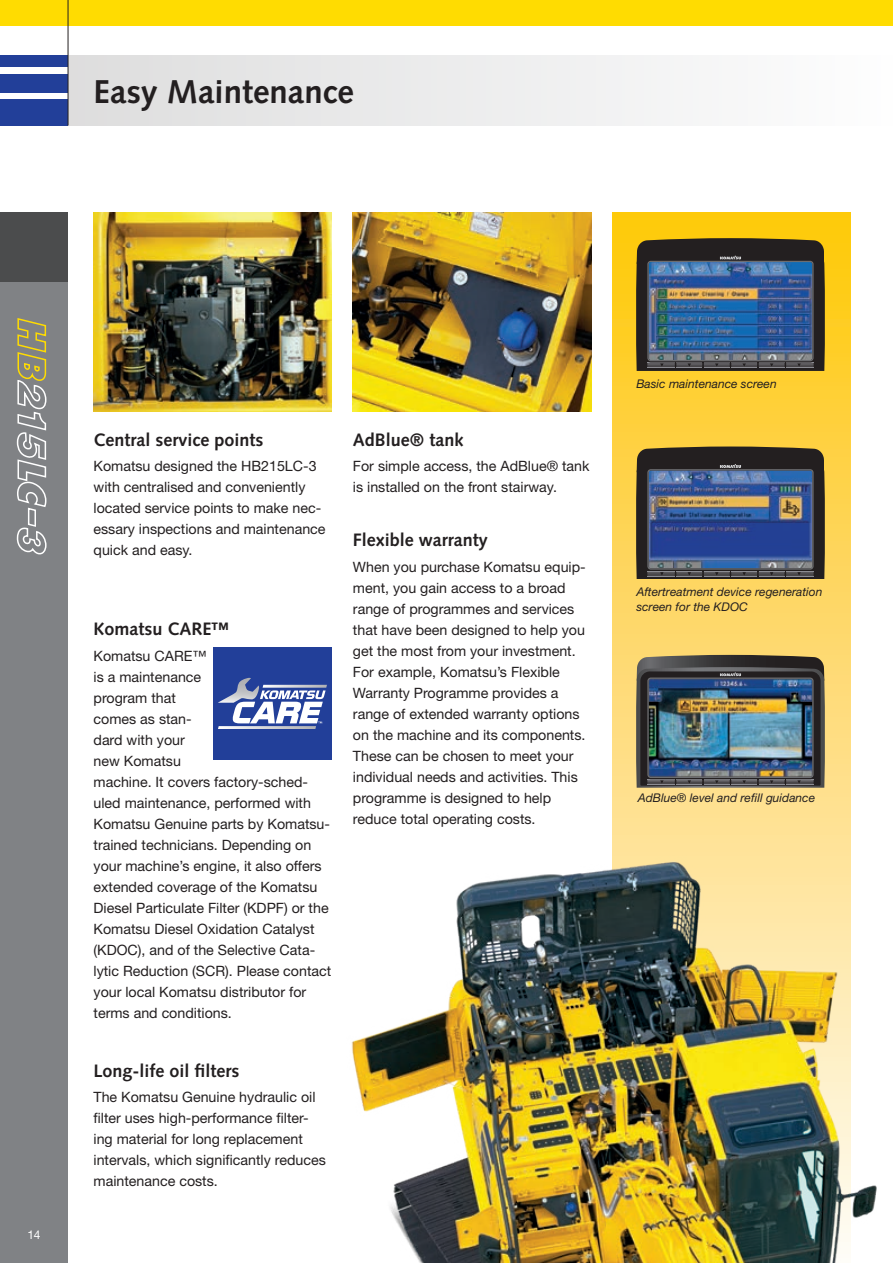
<style>
.page{position:relative;width:893px;height:1263px;background:#fff}
.page>*{position:absolute;margin:0;border:0;box-sizing:border-box;transform-origin:0 0}
.t1{font:700 33px "Syntax LTCE";color:#231f20}
.t2{font:700 18px "Syntax LTCE";color:#231f20}
.t3{font:14.25px/21px "Helvetica Neue LT Pro";color:#231f20}
.t4{font:italic 12px/15px "Helvetica Neue LT Pro";color:#231f20}
.t5{font:12px "Helvetica Neue LT Pro";color:#fff}
</style>
<div class="page">
<svg style="left:612px;top:213px;width:238px;height:607px;background:#fed451"></svg>
<img style="left:351px;top:820px;width:526px;height:443px">
<div style="left:0;top:213px;width:68px;height:1050px;background:#808285"></div>
<div style="left:0;top:99px;width:68px;height:26px;background:#223f99"></div>
<div style="left:0;top:74px;width:68px;height:18px;background:#223f99"></div>
<div style="left:0;top:55px;width:68px;height:12px;background:#223f99"></div>
<div style="left:0;top:0;width:893px;height:26px;background:#ffdc01"></div>
<div style="left:0;top:213px;width:68px;height:69px;background:#4b4c4d"></div>
<div style="left:68px;top:55px;width:825px;height:70px;background:linear-gradient(to right,#ddddde,#fdfdfe)"></div>
<hr style="left:68px;top:0;width:1px;height:125px;background:#231f20">
<img style="left:636px;top:238px;width:189px;height:133px">
<img style="left:94px;top:213px;width:238px;height:198px">
<img style="left:353px;top:213px;width:238px;height:198px">
<img style="left:636px;top:446px;width:189px;height:133px">
<div style="left:213px;top:647px;width:119px;height:113px;background:#223f99"></div>
<svg style="left:218px;top:678px;width:109px;height:51px"></svg>
<img style="left:636px;top:655px;width:189px;height:133px">
<svg style="left:16px;top:318px;width:31px;height:237px"></svg>
<h1 class="t1" style="left:94px;top:73px;width:262px">Easy Maintenance</h1>
<p class="t5" style="left:27px;top:1227px;width:15px">14</p>
<p class="t2" style="left:94px;top:430px;width:171px">Central service points</p>
<p class="t3" style="left:94px;top:455px;width:234px">Komatsu designed the HB215LC-3 with centralised and conveniently located service points to make nec&shy;essary inspections and maintenance quick and easy.</p>
<p class="t2" style="left:94px;top:619px;width:137px">Komatsu CARE™</p>
<p class="t3" style="left:94px;top:645px;width:239px">Komatsu CARE™<br>is a maintenance<br>program that<br>comes as stan-<br>dard with your<br>new Komatsu<br>machine. It covers factory-sched&shy;uled maintenance, performed with<br>Komatsu Genuine parts by Komatsu&shy;trained technicians. Depending on your machine’s engine, it also offers extended coverage of the Komatsu<br>Diesel Particulate Filter (KDPF) or the<br>Komatsu Diesel Oxidation Catalyst (KDOC), and of the Selective Cata&shy;lytic Reduction (SCR). Please contact your local Komatsu distributor for terms and conditions.</p>
<p class="t2" style="left:94px;top:1060px;width:148px">Long-life oil filters</p>
<p class="t3" style="left:94px;top:1086px;width:234px">The Komatsu Genuine hydraulic oil filter uses high-performance filter&shy;ing material for long replacement intervals, which significantly reduces maintenance costs.</p>
<p class="t2" style="left:353px;top:430px;width:112px">AdBlue® tank</p>
<p class="t3" style="left:353px;top:455px;width:238px">For simple access, the AdBlue® tank is installed on the front stairway.</p>
<p class="t2" style="left:353px;top:530px;width:137px">Flexible warranty</p>
<p class="t3" style="left:353px;top:556px;width:234px">When you purchase Komatsu equip&shy;ment, you gain access to a broad range of programmes and services that have been designed to help you get the most from your investment.<br>For example, Komatsu’s Flexible<br>Warranty Programme provides a range of extended warranty options on the machine and its components.<br>These can be chosen to meet your individual needs and activities. This programme is designed to help reduce total operating costs.</p>
<p class="t4" style="left:636px;top:376px;width:142px">Basic maintenance screen</p>
<p class="t4" style="left:636px;top:584px;width:187px">Aftertreatment device regeneration screen for the KDOC</p>
<p class="t4" style="left:638px;top:790px;width:179px">AdBlue® level and refill guidance</p>
</div>
